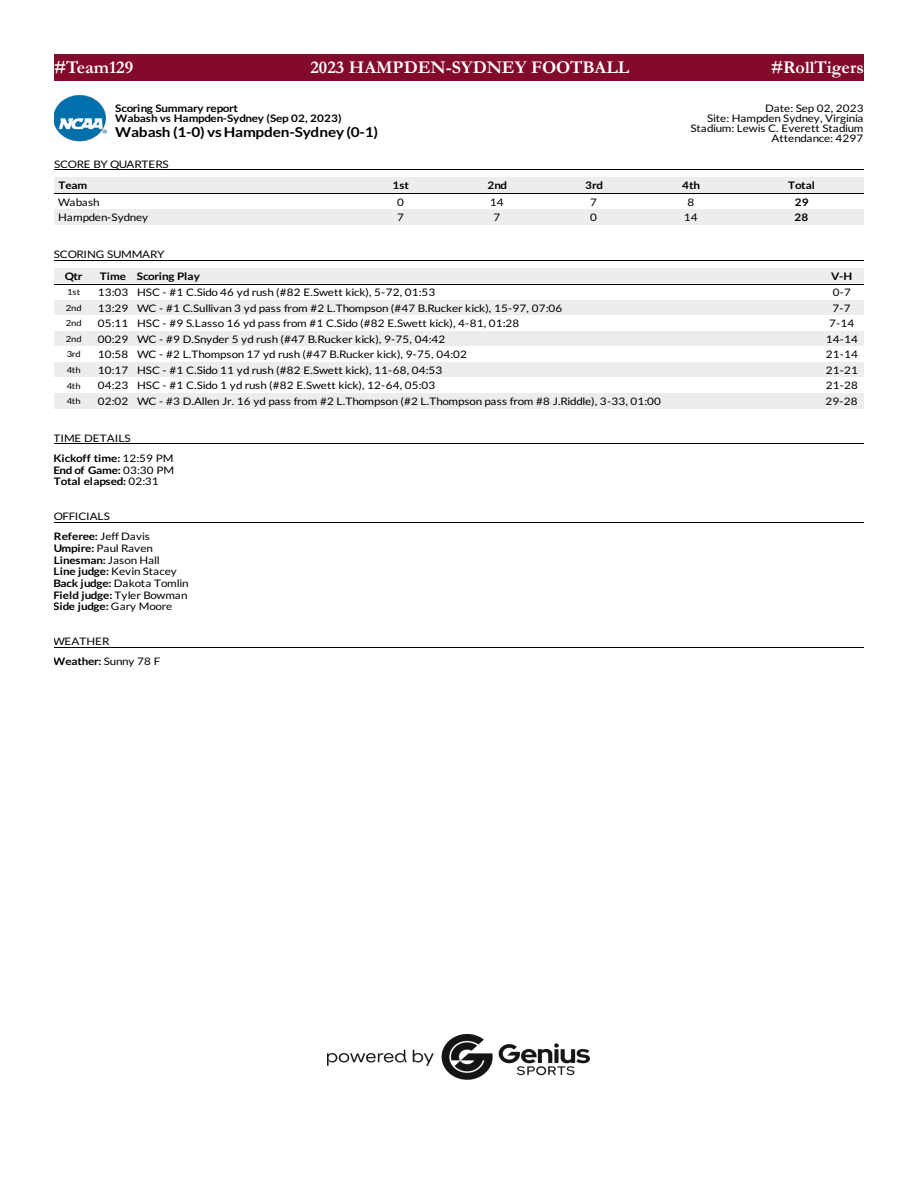
<style>
.page{position:relative;width:918px;height:1188px;background:#fff}
.page>*{position:absolute;margin:0;border:0;box-sizing:border-box;transform-origin:0 0}
.t1{font:700 18px "Garamond";color:#fff}
.t2{font:700 16.35px "Lato";letter-spacing:-.01em;color:#000;scale:1.13 1}
.t3{font:12.45px/11.6px "Lato";color:#000;scale:1.13 1}
.t4{font:700 12.45px/11.7px "Lato";letter-spacing:-.01em;color:#000;scale:1.13 1}
.t5{font:12.45px "Lato";letter-spacing:-.025em;color:#000;scale:1.13 1}
.t6{font:12.45px/21.8px "Lato";letter-spacing:-.035em;color:#000;scale:1.13 1}
.t7{font:10.05px "Lato";letter-spacing:-.02em;color:#000;scale:1.13 1}
.s1{font-weight:700}
.s2{font-weight:400}
</style>
<div class="page">
<div style="left:54px;top:54px;width:810px;height:27px;background:#830a2b"></div>
<hr style="left:54px;top:169px;width:810px;height:1px;background:#000">
<div style="left:54px;top:178px;width:299px;height:15px;background:#ededed"></div>
<div style="left:353px;top:178px;width:96px;height:15px;background:#ededed"></div>
<div style="left:449px;top:178px;width:96px;height:15px;background:#ededed"></div>
<div style="left:545px;top:178px;width:97px;height:15px;background:#ededed"></div>
<div style="left:642px;top:178px;width:98px;height:15px;background:#ededed"></div>
<div style="left:740px;top:178px;width:124px;height:15px;background:#ededed"></div>
<div style="left:54px;top:209px;width:299px;height:16px;background:#ededed"></div>
<div style="left:353px;top:209px;width:96px;height:16px;background:#ededed"></div>
<div style="left:449px;top:209px;width:96px;height:16px;background:#ededed"></div>
<div style="left:545px;top:209px;width:97px;height:16px;background:#ededed"></div>
<div style="left:642px;top:209px;width:98px;height:16px;background:#ededed"></div>
<div style="left:740px;top:209px;width:124px;height:16px;background:#ededed"></div>
<hr style="left:54px;top:193px;width:299px;height:1px;background:#000">
<hr style="left:353px;top:193px;width:96px;height:1px;background:#000">
<hr style="left:449px;top:193px;width:96px;height:1px;background:#000">
<hr style="left:545px;top:193px;width:97px;height:1px;background:#000">
<hr style="left:642px;top:193px;width:98px;height:1px;background:#000">
<hr style="left:740px;top:193px;width:124px;height:1px;background:#000">
<hr style="left:54px;top:260px;width:810px;height:1px;background:#000">
<div style="left:54px;top:268px;width:39px;height:16px;background:#ededed"></div>
<div style="left:93px;top:268px;width:40px;height:16px;background:#ededed"></div>
<div style="left:133px;top:268px;width:687px;height:16px;background:#ededed"></div>
<div style="left:820px;top:268px;width:44px;height:16px;background:#ededed"></div>
<div style="left:54px;top:300px;width:39px;height:16px;background:#ededed"></div>
<div style="left:93px;top:300px;width:40px;height:16px;background:#ededed"></div>
<div style="left:133px;top:300px;width:687px;height:16px;background:#ededed"></div>
<div style="left:820px;top:300px;width:44px;height:16px;background:#ededed"></div>
<div style="left:54px;top:331px;width:39px;height:16px;background:#ededed"></div>
<div style="left:93px;top:331px;width:40px;height:16px;background:#ededed"></div>
<div style="left:133px;top:331px;width:687px;height:16px;background:#ededed"></div>
<div style="left:820px;top:331px;width:44px;height:16px;background:#ededed"></div>
<div style="left:54px;top:362px;width:39px;height:16px;background:#ededed"></div>
<div style="left:93px;top:362px;width:40px;height:16px;background:#ededed"></div>
<div style="left:133px;top:362px;width:687px;height:16px;background:#ededed"></div>
<div style="left:820px;top:362px;width:44px;height:16px;background:#ededed"></div>
<div style="left:54px;top:393px;width:39px;height:16px;background:#ededed"></div>
<div style="left:93px;top:393px;width:40px;height:16px;background:#ededed"></div>
<div style="left:133px;top:393px;width:687px;height:16px;background:#ededed"></div>
<div style="left:820px;top:393px;width:44px;height:16px;background:#ededed"></div>
<hr style="left:54px;top:284px;width:39px;height:1px;background:#000">
<hr style="left:93px;top:284px;width:40px;height:1px;background:#000">
<hr style="left:133px;top:284px;width:687px;height:1px;background:#000">
<hr style="left:820px;top:284px;width:44px;height:1px;background:#000">
<hr style="left:54px;top:444px;width:810px;height:1px;background:#000">
<hr style="left:54px;top:522px;width:810px;height:1px;background:#000">
<hr style="left:54px;top:647px;width:810px;height:1px;background:#000">
<img style="left:54px;top:95px;width:53px;height:46px">
<img style="left:327px;top:1034px;width:263px;height:45px">
<p class="t1" style="left:54px;top:55px;width:81px">#Team129</p>
<p class="t1" style="left:310px;top:55px;width:320px">2023 HAMPDEN-SYDNEY FOOTBALL</p>
<p class="t1" style="left:771px;top:55px;width:94px">#RollTigers</p>
<p class="t4" style="left:115px;top:103px;width:202px;line-height:10.1px">Scoring Summary report<br>Wabash vs Hampden-Sydney (Sep 02, 2023)</p>
<p class="t2" style="left:115px;top:126px;width:234px">Wabash (1-0) vsHampden-Sydney (0-1)</p>
<p class="t6" style="left:58px;top:154px;width:99px;text-indent:-4px">SCORE BY QUARTERS<br><span class="s1">Team</span></p>
<p class="t3" style="left:690px;top:103px;width:155px;line-height:10.1px;text-align:right">Date: Sep 02, 2023<br>Site: Hampden Sydney, Virginia<br>Stadium: Lewis C. Everett Stadium<br>Attendance: 4297</p>
<p class="t4" style="left:392px;top:180px;width:16px">1st</p>
<p class="t4" style="left:487px;top:180px;width:19px">2nd</p>
<p class="t4" style="left:585px;top:180px;width:17px">3rd</p>
<p class="t4" style="left:682px;top:180px;width:17px">4th</p>
<p class="t4" style="left:788px;top:180px;width:25px">Total</p>
<p class="t3" style="left:58px;top:197px;width:38px">Wabash</p>
<p class="t3" style="left:397px;top:197px;width:7px">0</p>
<p class="t3" style="left:490px;top:197px;width:14px">14</p>
<p class="t3" style="left:590px;top:197px;width:7px">7</p>
<p class="t3" style="left:687px;top:197px;width:7px">8</p>
<p class="t4" style="left:795px;top:197px;width:14px">29</p>
<p class="t3" style="left:58px;top:212px;width:81px">Hampden-Sydney</p>
<p class="t3" style="left:397px;top:212px;width:7px">7</p>
<p class="t3" style="left:493px;top:212px;width:7px">7</p>
<p class="t3" style="left:590px;top:212px;width:7px">0</p>
<p class="t3" style="left:684px;top:212px;width:14px">14</p>
<p class="t4" style="left:795px;top:212px;width:14px">28</p>
<p class="t3" style="left:65px;top:244px;width:90px;line-height:21.8px;text-indent:-11px">SCORING SUMMARY<br><span class="s1">Qtr</span></p>
<p class="t4" style="left:100px;top:271px;width:90px">Time Scoring Play</p>
<p class="t4" style="left:831px;top:271px;width:20px">V-H</p>
<p class="t7" style="left:67px;top:289px;width:13px">1st</p>
<p class="t3" style="left:98px;top:287px;width:300px">13:03 HSC - #1 C.Sido 46 yd rush (#82 E.Swett kick), 5-72, 01:53</p>
<p class="t3" style="left:833px;top:287px;width:18px">0-7</p>
<p class="t7" style="left:66px;top:304px;width:16px">2nd</p>
<p class="t3" style="left:98px;top:303px;width:412px">13:29 WC - #1 C.Sullivan 3 yd pass from #2 L.Thompson (#47 B.Rucker kick), 15-97, 07:06</p>
<p class="t3" style="left:833px;top:303px;width:18px">7-7</p>
<p class="t7" style="left:66px;top:320px;width:16px">2nd</p>
<p class="t3" style="left:98px;top:318px;width:375px">05:11 HSC - #9 S.Lasso 16 yd pass from #1 C.Sido (#82 E.Swett kick), 4-81, 01:28</p>
<p class="t3" style="left:829px;top:318px;width:24px">7-14</p>
<p class="t7" style="left:66px;top:335px;width:16px">2nd</p>
<p class="t3" style="left:98px;top:334px;width:309px">00:29 WC - #9 D.Snyder 5 yd rush (#47 B.Rucker kick), 9-75, 04:42</p>
<p class="t3" style="left:826px;top:334px;width:30px">14-14</p>
<p class="t7" style="left:67px;top:351px;width:14px">3rd</p>
<p class="t3" style="left:98px;top:349px;width:328px">10:58 WC - #2 L.Thompson 17 yd rush (#47 B.Rucker kick), 9-75, 04:02</p>
<p class="t3" style="left:826px;top:349px;width:30px">21-14</p>
<p class="t7" style="left:67px;top:367px;width:14px">4th</p>
<p class="t3" style="left:98px;top:365px;width:306px">10:17 HSC - #1 C.Sido 11 yd rush (#82 E.Swett kick), 11-68, 04:53</p>
<p class="t3" style="left:826px;top:365px;width:30px">21-21</p>
<p class="t7" style="left:67px;top:382px;width:14px">4th</p>
<p class="t3" style="left:98px;top:380px;width:300px">04:23 HSC - #1 C.Sido 1 yd rush (#82 E.Swett kick), 12-64, 05:03</p>
<p class="t3" style="left:826px;top:380px;width:30px">21-28</p>
<p class="t7" style="left:67px;top:398px;width:14px">4th</p>
<p class="t5" style="left:98px;top:397px;width:500px">02:02 WC - #3 D.Allen Jr. 16 yd pass from #2 L.Thompson (#2 L.Thompson pass from #8 J.Riddle), 3-33, 01:00</p>
<p class="t3" style="left:825px;top:396px;width:30px">29-28</p>
<p class="t3" style="left:54px;top:429px;width:108px;line-height:20.1px">TIME DETAILS<br><span class="s1">Kickoff time:</span> 12:59 PM</p>
<p class="t4" style="left:53px;top:465px;width:108px">End of Game: <span class="s2">03:30 PM<br></span>Total elapsed: <span class="s2">02:31</span></p>
<p class="t3" style="left:54px;top:507px;width:86px;line-height:20.1px">OFFICIALS<br><span class="s1">Referee:</span>Jeff Davis</p>
<p class="t3" style="left:53px;top:543px;width:121px"><span class="s1">Umpire:</span> Paul Raven<br><span class="s1">Linesman:</span>Jason Hall<br><span class="s1">Line judge:</span> Kevin Stacey<br><span class="s1">Back judge:</span>Dakota Tomlin<br><span class="s1">Field judge:</span> Tyler Bowman<br><span class="s1">Side judge:</span> Gary Moore</p>
<p class="t3" style="left:53px;top:632px;width:96px;line-height:20.1px">WEATHER<br><span class="s1">Weather:</span> Sunny 78 F</p>
</div>
